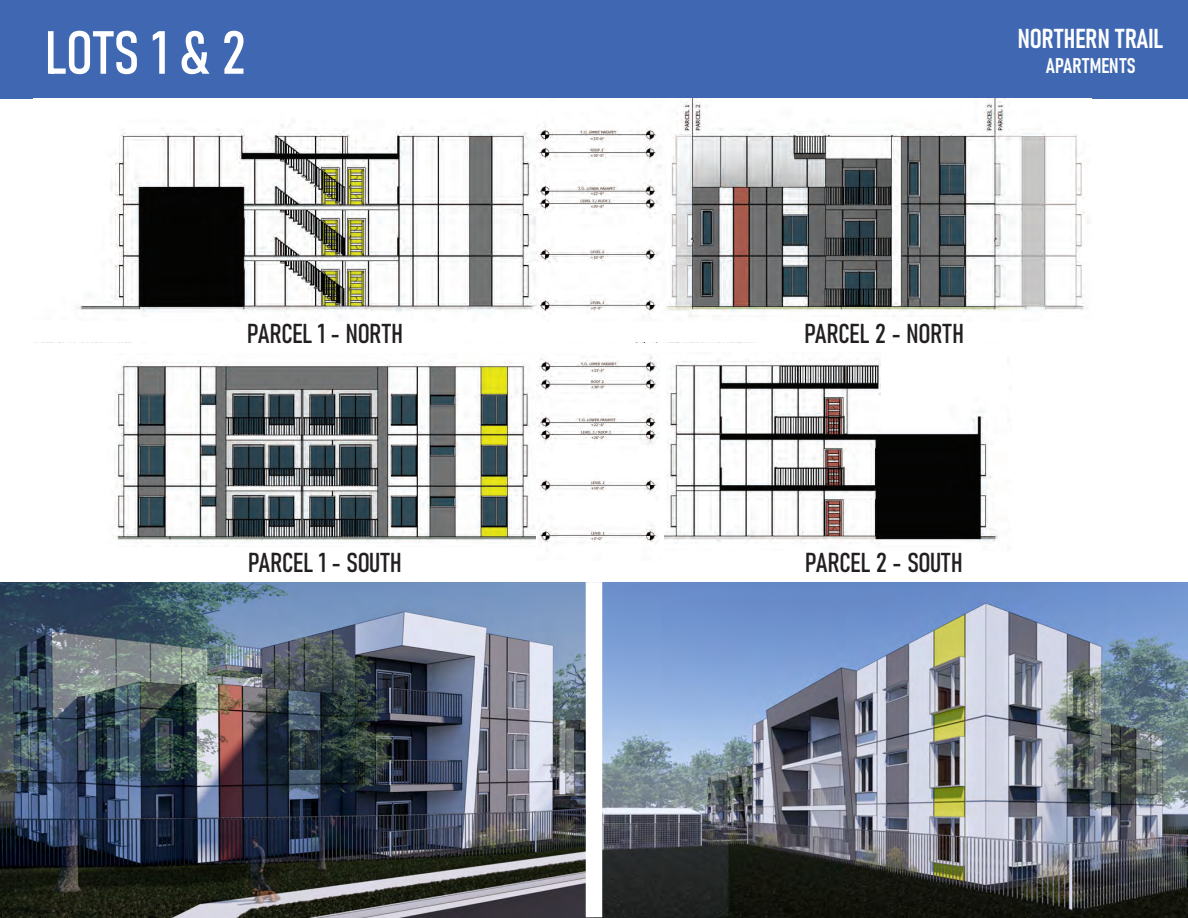
<style>
.page{position:relative;width:1188px;height:918px;background:#fff}
.page>*{position:absolute;margin:0;border:0;box-sizing:border-box;transform-origin:0 0}
.t1{font:60px "Bahnschrift";color:#fff}
.t2{font:27px "Bahnschrift";letter-spacing:-.005em;color:#231f20}
.t3{font:27px "Bahnschrift";color:#fff}
.t4{font:21px "Bahnschrift";color:#fff}
</style>
<div class="page">
<div style="left:0;top:0;width:1188px;height:99px;background:#4068b2"></div>
<img style="left:0;top:583px;width:1188px;height:335px">
<div style="left:586px;top:582px;width:16px;height:335px;background:#fff"></div>
<img style="left:77px;top:99px;width:1012px;height:218px">
<img style="left:112px;top:362px;width:424px;height:181px">
<img style="left:665px;top:359px;width:334px;height:185px">
<img style="left:536px;top:355px;width:124px;height:188px">
<h1 class="t1" style="left:45px;top:7px;width:202px">LOTS 1 &amp; 2</h1>
<p class="t3" style="left:1018px;top:18px;width:147px">NORTHERN TRAIL</p>
<p class="t4" style="left:1046px;top:49px;width:92px">APARTMENTS</p>
<p class="t2" style="left:247px;top:313px;width:158px">PARCEL 1 - NORTH</p>
<p class="t2" style="left:804px;top:313px;width:161px">PARCEL 2 - NORTH</p>
<p class="t2" style="left:248px;top:542px;width:155px">PARCEL 1 - SOUTH</p>
<p class="t2" style="left:805px;top:542px;width:159px">PARCEL 2 - SOUTH</p>
</div>
